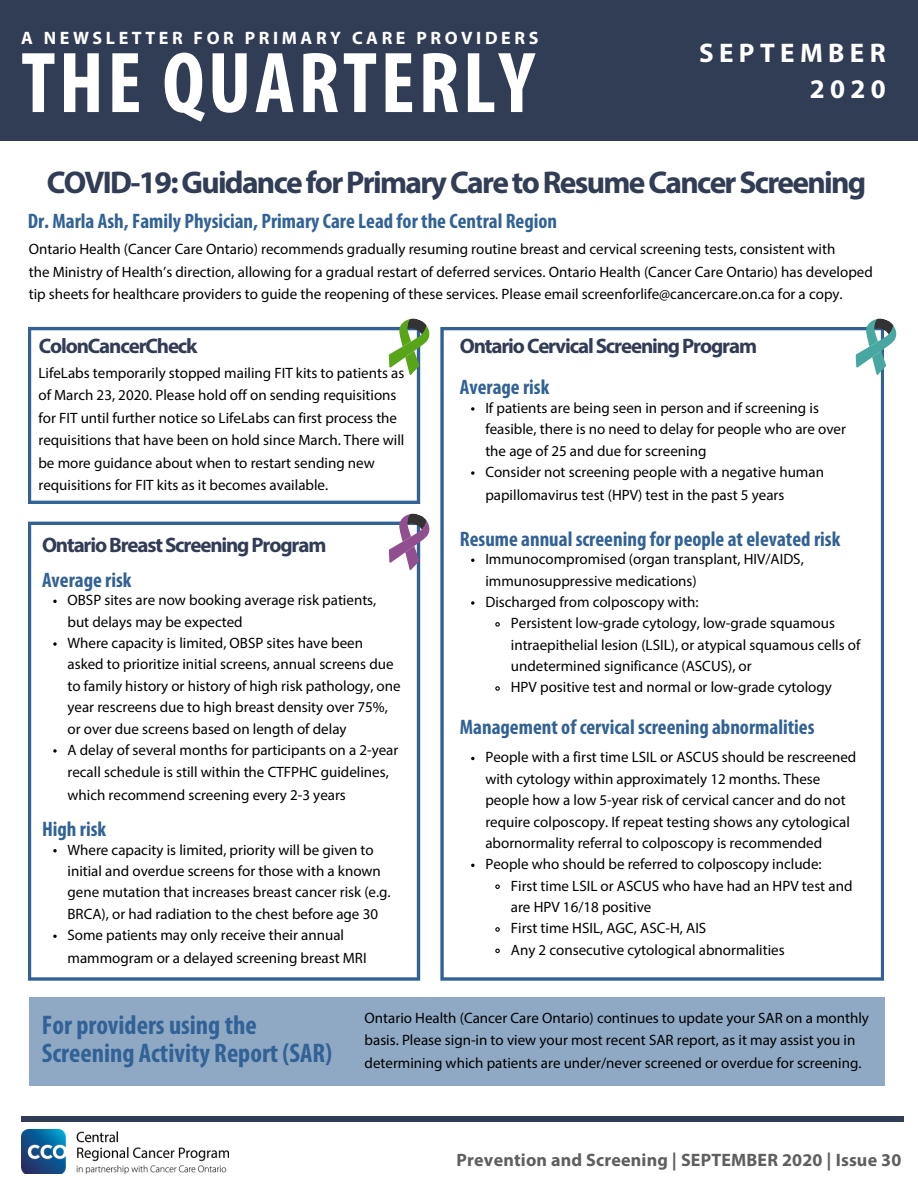
<style>
.page{position:relative;width:918px;height:1188px;background:#fff}
.page>*{position:absolute;margin:0;border:0;box-sizing:border-box;transform-origin:0 0}
.t1{font:700 condensed 87.15px "Myriad Pro";letter-spacing:.04em;color:#fff}
.t2{font:700 31.5px "Myriad Pro";letter-spacing:-.055em;color:#313c55}
.t3{font:700 condensed 27px/28.8px "Myriad Pro";color:#326295}
.t4{font:700 27px/36px "Myriad Pro";letter-spacing:.2em;color:#fff;text-align:right}
.t5{font:700 condensed 21px "Myriad Pro";color:#326295}
.t6{font:700 21px "Myriad Pro";letter-spacing:-.055em;color:#313c55}
.t7{font:700 18px "Myriad Pro";letter-spacing:.01em;color:#5f5f5f}
.t8{font:700 18px "Myriad Pro";letter-spacing:.2em;color:#fff}
.t9{font:15px/21.3px "Myriad Pro";color:#000}
</style>
<div class="page">
<div style="left:0;top:0;width:918px;height:141px;background:#313c55"></div>
<img style="left:21px;top:1130px;width:207px;height:44px">
<div style="left:21px;top:1116px;width:883px;height:6px;background:#313c55"></div>
<svg style="left:28px;top:327px;width:392px;height:177px"></svg>
<div style="left:65px;top:364px;width:318px;height:103px;background:#fff"></div>
<svg style="left:440px;top:327px;width:444px;height:654px"></svg>
<div style="left:477px;top:364px;width:370px;height:580px;background:#fff"></div>
<svg style="left:28px;top:522px;width:392px;height:459px"></svg>
<div style="left:65px;top:559px;width:318px;height:385px;background:#fff"></div>
<div style="left:29px;top:997px;width:855px;height:89px;background:#8fa9c5"></div>
<svg style="left:53px;top:600px;width:4px;height:3px"></svg>
<svg style="left:53px;top:642px;width:4px;height:4px"></svg>
<svg style="left:53px;top:749px;width:4px;height:4px"></svg>
<svg style="left:53px;top:849px;width:4px;height:3px"></svg>
<svg style="left:53px;top:935px;width:4px;height:3px"></svg>
<svg style="left:471px;top:407px;width:3px;height:4px"></svg>
<svg style="left:471px;top:471px;width:3px;height:4px"></svg>
<svg style="left:471px;top:601px;width:3px;height:4px"></svg>
<svg style="left:495px;top:622px;width:5px;height:5px"></svg>
<svg style="left:495px;top:686px;width:5px;height:5px"></svg>
<svg style="left:495px;top:884px;width:5px;height:5px"></svg>
<svg style="left:495px;top:927px;width:5px;height:5px"></svg>
<svg style="left:494px;top:948px;width:7px;height:6px"></svg>
<svg style="left:385px;top:318px;width:45px;height:59px"></svg>
<svg style="left:385px;top:513px;width:45px;height:59px"></svg>
<svg style="left:852px;top:318px;width:45px;height:59px"></svg>
<p class="t8" style="left:21px;top:30px;width:519px">A NEWSLETTER FOR PRIMARY CARE PROVIDERS</p>
<p class="t1" style="left:21px;top:47px;width:515px">THE QUARTERLY</p>
<p class="t4" style="left:699px;top:38px;width:188px">SEPTEMBER<br>2020</p>
<p class="t2" style="left:47px;top:169px;width:821px">COVID-19:GuidanceforPrimaryCaretoResumeCancerScreening</p>
<p class="t5" style="left:28px;top:213px;width:531px">Dr. Marla Ash, Family Physician, Primary Care Lead for the Central Region</p>
<p class="t9" style="left:29px;top:239px;width:846px;line-height:22.5px">Ontario Health (Cancer Care Ontario) recommends gradually resuming routine breast and cervical screening tests, consistent with<br>the Ministry of Health’s direction, allowing for a gradual restart of deferred services. Ontario Health (Cancer Care Ontario) has developed tip sheets for healthcare providers to guide the reopening of these services. Please email screenforlife@cancercare.on.ca for a copy.</p>
<p class="t6" style="left:39px;top:338px;width:160px">ColonCancerCheck</p>
<p class="t6" style="left:460px;top:338px;width:299px">OntarioCervicalScreeningProgram</p>
<p class="t9" style="left:38px;top:363px;width:368px;line-height:22.5px">LifeLabs temporarily stopped mailing FIT kits to patients as of March 23, 2020. Please hold off on sending requisitions for FIT until further notice so LifeLabs can first process the requisitions that have been on hold since March. There will be more guidance about when to restart sending new requisitions for FIT kits as it becomes available.</p>
<p class="t6" style="left:42px;top:536px;width:286px">OntarioBreastScreeningProgram</p>
<p class="t5" style="left:42px;top:571px;width:91px">Average risk</p>
<p class="t9" style="left:68px;top:591px;width:310px">OBSP sites are now booking average risk patients, but delays may be expected</p>
<p class="t9" style="left:68px;top:634px;width:335px">Where capacity is limited, OBSP sites have been asked to prioritize initial screens, annual screens due to family history or history of high risk pathology, one year rescreens due to high breast density over 75%, or over due screens based on length of delay</p>
<p class="t9" style="left:68px;top:740px;width:332px;line-height:22.5px">A delay of several months for participants on a 2-year recall schedule is still within the CTFPHC guidelines, which recommend screening every 2-3 years</p>
<p class="t5" style="left:42px;top:820px;width:66px">High risk</p>
<p class="t9" style="left:68px;top:840px;width:325px">Where capacity is limited, priority will be given to initial and overdue screens for those with a known gene mutation that increases breast cancer risk (e.g.<br>BRCA), or had radiation to the chest before age 30</p>
<p class="t9" style="left:68px;top:925px;width:301px;line-height:22.5px">Some patients may only receive their annual mammogram or a delayed screening breast MRI</p>
<p class="t5" style="left:460px;top:379px;width:91px">Average risk</p>
<p class="t9" style="left:485px;top:398px;width:362px">If patients are being seen in person and if screening is feasible, there is no need to delay for people who are over the age of 25 and due for screening</p>
<p class="t9" style="left:485px;top:462px;width:340px;line-height:22.5px">Consider not screening people with a negative human papillomavirus test (HPV) test in the past 5 years</p>
<p class="t5" style="left:460px;top:530px;width:382px">Resume annual screening for people at elevated risk</p>
<p class="t9" style="left:485px;top:550px;width:320px">Immunocompromised (organ transplant, HIV/AIDS, immunosuppressive medications)</p>
<p class="t9" style="left:485px;top:593px;width:215px">Discharged from colposcopy with:</p>
<p class="t9" style="left:511px;top:614px;width:351px">Persistent low-grade cytology, low-grade squamous intraepithelial lesion (LSIL), or atypical squamous cells of undetermined significance (ASCUS), or</p>
<p class="t9" style="left:511px;top:678px;width:323px">HPV positive test and normal or low-grade cytology</p>
<p class="t5" style="left:460px;top:719px;width:356px">Management of cervical screening abnormalities</p>
<p class="t9" style="left:485px;top:748px;width:373px">People with a first time LSIL or ASCUS should be rescreened with cytology within approximately 12 months. These people how a low 5-year risk of cervical cancer and do not require colposcopy. If repeat testing shows any cytological abornormality referral to colposcopy is recommended</p>
<p class="t9" style="left:485px;top:855px;width:338px">People who should be referred to colposcopy include:</p>
<p class="t9" style="left:511px;top:876px;width:343px">First time LSIL or ASCUS who have had an HPV test and are HPV 16/18 positive</p>
<p class="t9" style="left:511px;top:919px;width:197px">First time HSIL, AGC, ASC-H, AIS</p>
<p class="t9" style="left:511px;top:940px;width:275px">Any 2 consecutive cytological abnormalities</p>
<p class="t3" style="left:42px;top:1012px;width:292px">For providers using the<br>Screening Activity Report (SAR)</p>
<p class="t9" style="left:365px;top:1008px;width:506px;line-height:22.5px">Ontario Health (Cancer Care Ontario) continues to update your SAR on a monthly basis. Please sign-in to view your most recent SAR report, as it may assist you in determining which patients are under/never screened or overdue for screening.</p>
<p class="t7" style="left:457px;top:1152px;width:446px">Prevention and Screening | SEPTEMBER 2020 | Issue 30</p>
</div>
